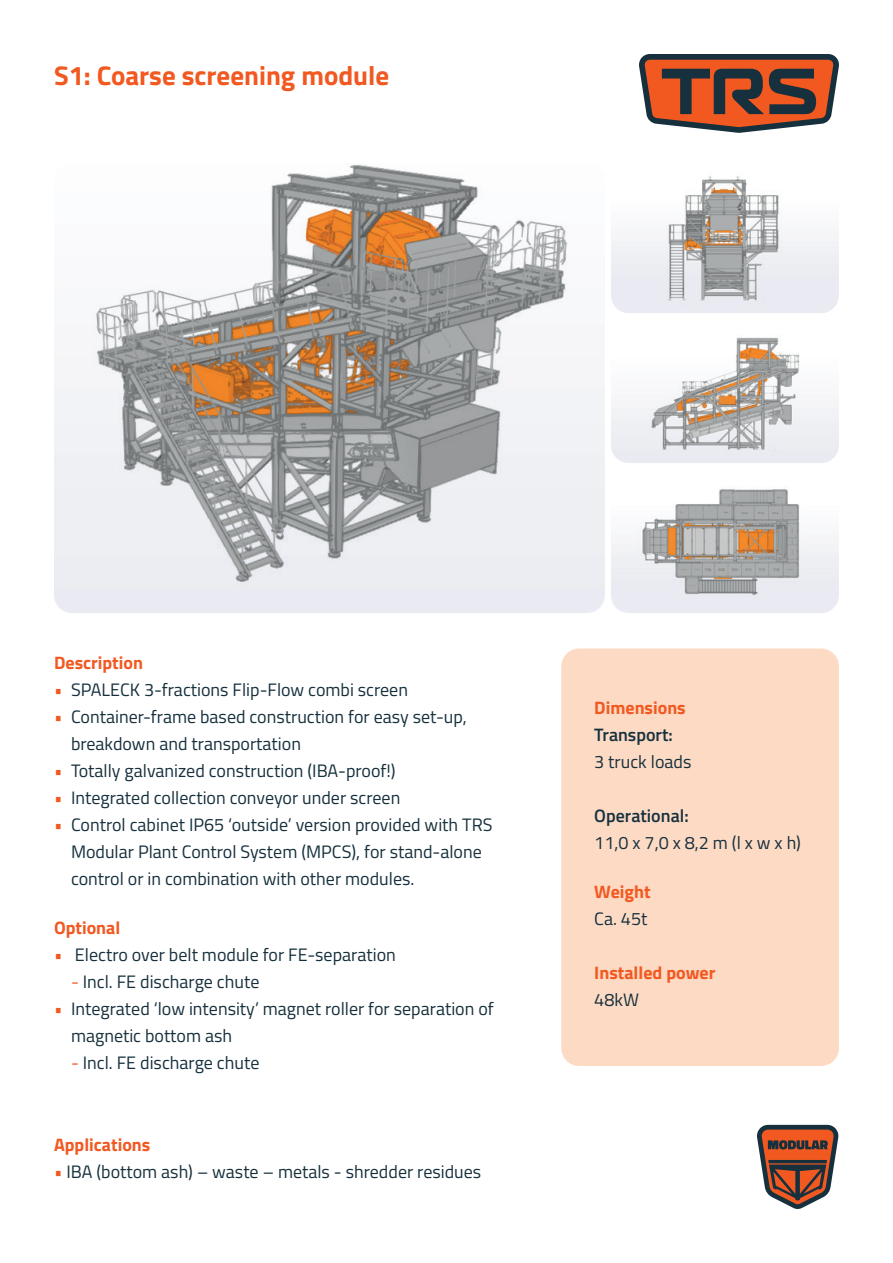
<style>
.page{position:relative;width:893px;height:1263px;background:#fff}
.page>*{position:absolute;margin:0;border:0;box-sizing:border-box;transform-origin:0 0}
.t1{font:700 27px "Titillium Web";color:#f15921}
.t2{font:18px/27px "Titillium Web";color:#16303d}
.t3{font:700 18px "Titillium Web";color:#f15921}
.t4{font:600 18px "Titillium Web";color:#16303d}
.s1{color:#f15921}
</style>
<div class="page">
<div style="left:561px;top:648px;width:278px;height:418px;background:#fddac4;border-radius:18px"></div>
<svg style="left:639px;top:54px;width:200px;height:79px;background:#975944"></svg>
<svg style="left:757px;top:1125px;width:81px;height:84px"></svg>
<img style="left:54px;top:164px;width:551px;height:449px">
<img style="left:611px;top:176px;width:228px;height:437px">
<h1 class="t1" style="left:54px;top:55px;width:337px">S1: Coarse screening module</h1>
<p class="t3" style="left:54px;top:649px;width:91px">Description</p>
<p class="t2" style="left:54px;top:675px;width:356px"><span class="s1">•</span> SPALECK 3-fractions Flip-Flow combi screen</p>
<p class="t2" style="left:71px;top:702px;width:397px;text-indent:-17px"><span class="s1">•</span> Container-frame based construction for easy set-up, breakdown and transportation</p>
<p class="t2" style="left:54px;top:756px;width:343px"><span class="s1">•</span> Totally galvanized construction (IBA-proof!)</p>
<p class="t2" style="left:54px;top:783px;width:348px"><span class="s1">•</span> Integrated collection conveyor under screen</p>
<p class="t2" style="left:71px;top:810px;width:423px;text-indent:-17px"><span class="s1">•</span> Control cabinet IP65 ‘outside’ version provided with TRS<br>Modular Plant Control System (MPCS), for stand-alone control or in combination with other modules.</p>
<p class="t3" style="left:54px;top:913px;width:68px">Optional</p>
<p class="t2" style="left:54px;top:940px;width:343px"><span class="s1">•</span> Electro over belt module for FE-separation</p>
<p class="t2" style="left:71px;top:967px;width:190px"><span class="s1">-</span> Incl. FE discharge chute</p>
<p class="t2" style="left:71px;top:994px;width:424px;text-indent:-17px"><span class="s1">•</span> Integrated ‘low intensity’ magnet roller for separation of magnetic bottom ash</p>
<p class="t2" style="left:71px;top:1048px;width:190px"><span class="s1">-</span> Incl. FE discharge chute</p>
<p class="t3" style="left:54px;top:1131px;width:98px">Applications</p>
<p class="t2" style="left:54px;top:1157px;width:429px"><span class="s1">•</span> IBA (bottom ash) – waste – metals - shredder residues</p>
<p class="t3" style="left:594px;top:694px;width:93px">Dimensions</p>
<p class="t4" style="left:594px;top:721px;width:80px">Transport:</p>
<p class="t2" style="left:594px;top:747px;width:99px">3 truck loads</p>
<p class="t4" style="left:594px;top:802px;width:96px">Operational:</p>
<p class="t2" style="left:594px;top:828px;width:208px">11,0 x 7,0 x 8,2 m (l x w x h)</p>
<p class="t3" style="left:594px;top:878px;width:58px">Weight</p>
<p class="t2" style="left:594px;top:904px;width:55px">Ca. 45t</p>
<p class="t3" style="left:594px;top:959px;width:123px">Installed power</p>
<p class="t2" style="left:594px;top:985px;width:46px">48kW</p>
</div>
